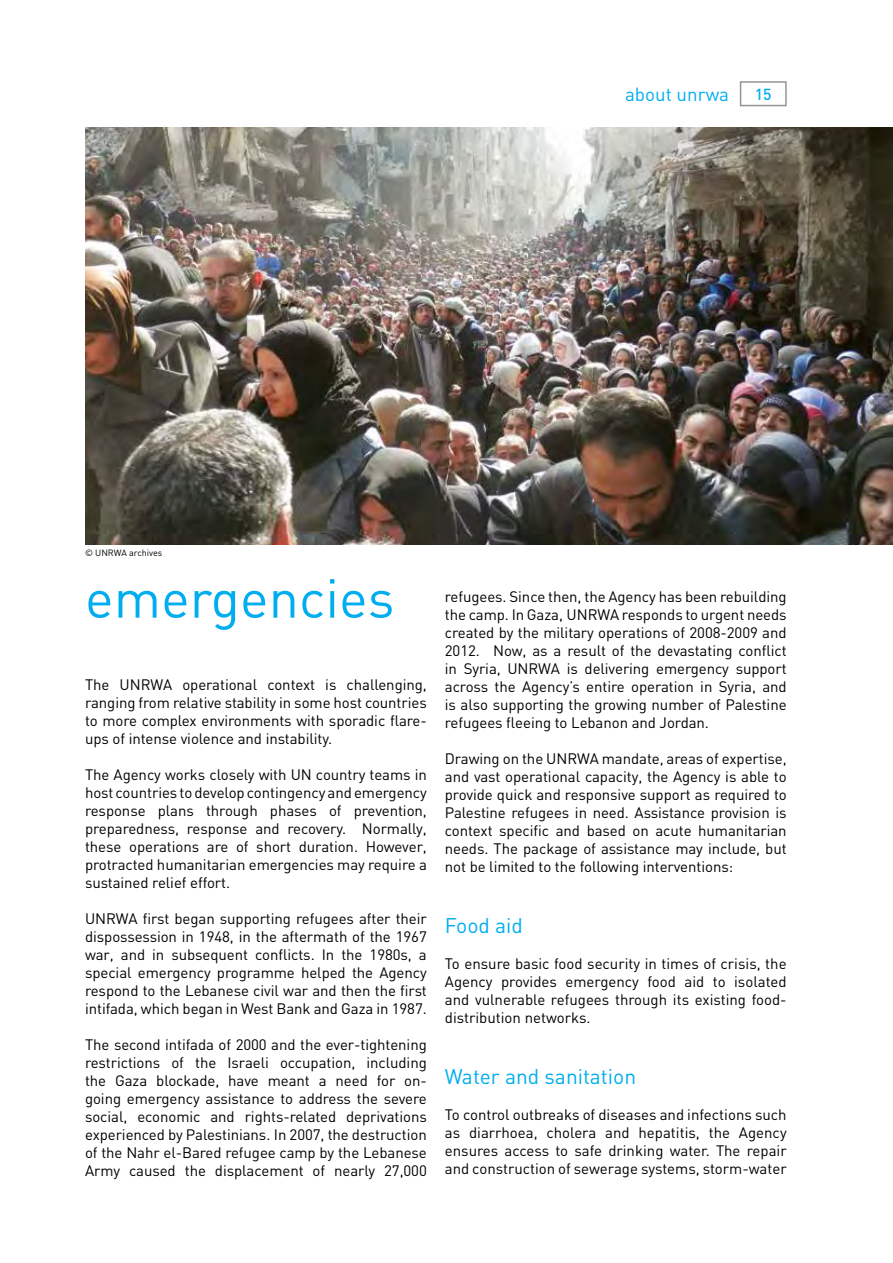
<style>
.page{position:relative;width:893px;height:1263px;background:#fff}
.page>*{position:absolute;margin:0;border:0;box-sizing:border-box;transform-origin:0 0}
.t1{font:54px "DIN";color:#00aeef}
.t2{font:21px "DIN";color:#00aeef}
.t3{font:18.75px "DIN";color:#00aeef}
.t4{font:500 15.75px "DIN";color:#00aeef}
.t5{font:15px/18px "DIN";letter-spacing:-.005em;color:#000;text-align:justify}
.t6{font:9px "DIN";color:#000}
</style>
<div class="page">
<svg style="left:750px;top:106px;width:29px;height:1px"></svg>
<div style="left:740px;top:81px;width:47px;height:25px;border:2px solid #939598"></div>
<img style="left:85px;top:128px;width:808px;height:417px">
<p class="t3" style="left:625px;top:83px;width:106px">about unrwa</p>
<p class="t4" style="left:755px;top:85px;width:18px">15</p>
<p class="t6" style="left:85px;top:547px;width:79px">© UNRWA archives</p>
<h1 class="t1" style="left:85px;top:564px;width:311px">emergencies</h1>
<p class="t5" style="left:85px;top:675px;width:343px">The UNRWA operational context is challenging, ranging from relative stability in some host countries to more complex environments with sporadic flare&shy;ups of intense violence and instability.</p>
<p class="t5" style="left:85px;top:765px;width:343px">The Agency works closely with UN country teams in host countries to develop contingency and emergency response plans through phases of prevention, preparedness, response and recovery. Normally, these operations are of short duration. However, protracted humanitarian emergencies may require a sustained relief effort.</p>
<p class="t5" style="left:85px;top:909px;width:343px">UNRWA first began supporting refugees after their dispossession in 1948, in the aftermath of the 1967 war, and in subsequent conflicts. In the 1980s, a special emergency programme helped the Agency respond to the Lebanese civil war and then the first intifada, which began in West Bank and Gaza in 1987.</p>
<p class="t5" style="left:85px;top:1035px;width:343px">The second intifada of 2000 and the ever-tightening restrictions of the Israeli occupation, including the Gaza blockade, have meant a need for on&shy;going emergency assistance to address the severe social, economic and rights-related deprivations experienced by Palestinians. In 2007, the destruction of the Nahr el-Bared refugee camp by the Lebanese Army caused the displacement of nearly 27,000</p>
<p class="t5" style="left:445px;top:587px;width:343px">refugees. Since then, the Agency has been rebuilding the camp. In Gaza, UNRWA responds to urgent needs created by the military operations of 2008-2009 and 2012. Now, as a result of the devastating conflict in Syria, UNRWA is delivering emergency support across the Agency’s entire operation in Syria, and is also supporting the growing number of Palestine refugees fleeing to Lebanon and Jordan.</p>
<p class="t5" style="left:445px;top:749px;width:343px">Drawing on the UNRWA mandate, areas of expertise, and vast operational capacity, the Agency is able to provide quick and responsive support as required to Palestine refugees in need. Assistance provision is context specific and based on acute humanitarian needs. The package of assistance may include, but not be limited to the following interventions:</p>
<h2 class="t2" style="left:445px;top:912px;width:80px">Food aid</h2>
<p class="t5" style="left:445px;top:954px;width:343px">To ensure basic food security in times of crisis, the Agency provides emergency food aid to isolated and vulnerable refugees through its existing food&shy;distribution networks.</p>
<h2 class="t2" style="left:445px;top:1064px;width:193px">Water and sanitation</h2>
<p class="t5" style="left:445px;top:1106px;width:343px">To control outbreaks of diseases and infections such as diarrhoea, cholera and hepatitis, the Agency ensures access to safe drinking water. The repair and construction of sewerage systems, storm-water</p>
</div>
